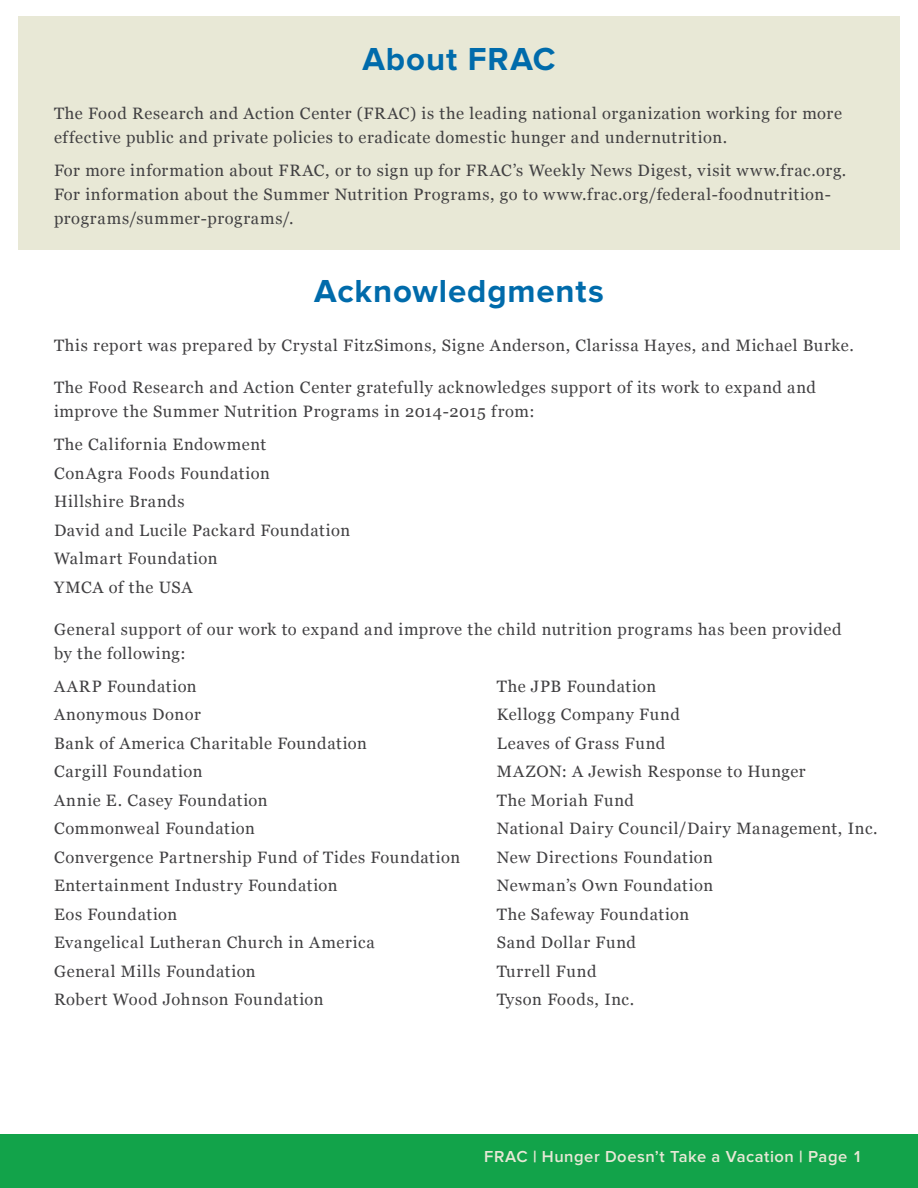
<style>
.page{position:relative;width:918px;height:1188px;background:#fff}
.page>*{position:absolute;margin:0;border:0;box-sizing:border-box;transform-origin:0 0}
.t1{font:700 33px "Proxima Nova";letter-spacing:.025em;color:#006bab}
.t2{font:16.5px/28.5px "Georgia";letter-spacing:.04em;color:#414042}
.t3{font:600 16.5px "Proxima Nova";letter-spacing:.035em;color:#e8e8d6}
.s1{font-weight:700}
</style>
<div class="page">
<div style="left:0;top:1134px;width:918px;height:54px;background:#12a34a"></div>
<div style="left:18px;top:16px;width:882px;height:234px;background:#e8e8d6"></div>
<h1 class="t1" style="left:362px;top:43px;width:195px">About FRAC</h1>
<p class="t2" style="left:54px;top:101px;width:790px;line-height:24px">The Food Research and Action Center (FRAC) is the leading national organization working for more effective public and private policies to eradicate domestic hunger and undernutrition.</p>
<p class="t2" style="left:54px;top:158px;width:794px;line-height:24px">For more information about FRAC, or to sign up for FRAC’s Weekly News Digest, visit www.frac.org.<br>For information about the Summer Nutrition Programs, go to www.frac.org/federal-foodnutrition&shy;programs/summer-programs/.</p>
<h1 class="t1" style="left:314px;top:276px;width:291px">Acknowledgments</h1>
<p class="t2" style="left:54px;top:331px;width:801px">This report was prepared by Crystal FitzSimons, Signe Anderson, Clarissa Hayes, and Michael Burke.</p>
<p class="t2" style="left:54px;top:375px;width:764px;line-height:24px">The Food Research and Action Center gratefully acknowledges support of its work to expand and improve the Summer Nutrition Programs in 2014-2015 from:</p>
<p class="t2" style="left:54px;top:430px;width:298px">The California Endowment<br>ConAgra Foods Foundation<br>Hillshire Brands<br>David and Lucile Packard Foundation<br>Walmart Foundation<br>YMCA of the USA</p>
<p class="t2" style="left:54px;top:617px;width:789px;line-height:24px">General support of our work to expand and improve the child nutrition programs has been provided by the following:</p>
<p class="t2" style="left:54px;top:671px;width:408px">AARP Foundation<br>Anonymous Donor<br>Bank of America Charitable Foundation<br>Cargill Foundation<br>Annie E. Casey Foundation<br>Commonweal Foundation<br>Convergence Partnership Fund of Tides Foundation<br>Entertainment Industry Foundation<br>Eos Foundation<br>Evangelical Lutheran Church in America<br>General Mills Foundation<br>Robert Wood Johnson Foundation</p>
<p class="t2" style="left:497px;top:671px;width:382px">The JPB Foundation<br>Kellogg Company Fund<br>Leaves of Grass Fund<br>MAZON: A Jewish Response to Hunger<br>The Moriah Fund<br>National Dairy Council/Dairy Management, Inc.<br>New Directions Foundation<br>Newman’s Own Foundation<br>The Safeway Foundation<br>Sand Dollar Fund<br>Turrell Fund<br>Tyson Foods, Inc.</p>
<p class="t3" style="left:484px;top:1149px;width:378px">FRAC <span class="s1">|</span> Hunger Doesn’t Take a Vacation <span class="s1">|</span> Page 1</p>
</div>
